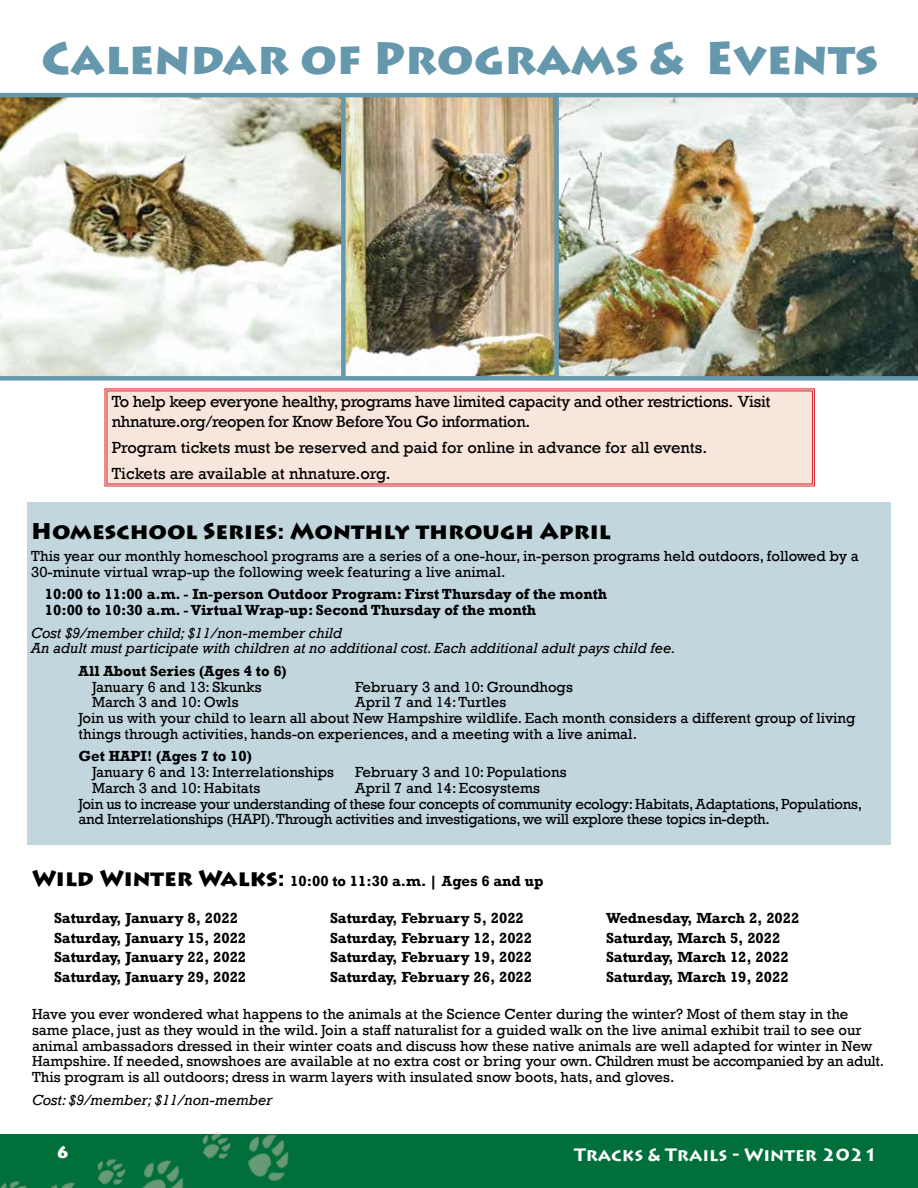
<style>
.page{position:relative;width:918px;height:1188px;background:#fff}
.page>*{position:absolute;margin:0;border:0;box-sizing:border-box;transform-origin:0 0}
.t1{font:900 45px "Lithos Pro";color:#6698ad}
.t2{font:900 22.5px "Lithos Pro";color:#000}
.t3{font:700 18px "Lithos Pro";color:#fff}
.t4{font:16.5px/19.5px "Rockwell";letter-spacing:-.02em;color:#000}
.t5{font:16.5px/26.2px "Rockwell";color:#000}
.t6{font:900 16.5px "Lithos Pro";color:#fff}
.t7{font:15px/15.8px "Rockwell";color:#000}
.t8{font:700 15px/19.5px "Rockwell";color:#000}
.t9{font:15px/15.8px "Rockwell";letter-spacing:-.02em;color:#000}
.t10{font:italic 15px/15.8px "Rockwell";color:#000}
.s1{font-family:"Lithos Pro";font-weight:900;font-size:22.5px}
</style>
<div class="page">
<div style="left:0;top:1134px;width:918px;height:54px;background:#006f3b"></div>
<img style="left:0;top:1181px;width:75px;height:7px">
<img style="left:202px;top:1132px;width:87px;height:50px">
<img style="left:97px;top:1158px;width:87px;height:30px">
<div style="left:27px;top:502px;width:864px;height:343px;background:#c2d6de"></div>
<img style="left:0;top:97px;width:341px;height:279px">
<img style="left:559px;top:97px;width:359px;height:279px">
<img style="left:346px;top:97px;width:208px;height:279px">
<hr style="left:0;top:93px;width:918px;height:4px;background:#6698ad">
<div style="left:0;top:376px;width:918px;height:5px;background:#6698ad"></div>
<div style="left:341px;top:94px;width:5px;height:283px;background:#6698ad"></div>
<div style="left:554px;top:93px;width:5px;height:283px;background:#6698ad"></div>
<svg style="left:104px;top:388px;width:711px;height:99px;background:#f6dcd4"></svg>
<h1 class="t1" style="left:41px;top:30px;width:838px">Calendar of Programs &amp; Events</h1>
<p class="t4" style="left:112px;top:392px;width:660px">To help keep everyone healthy, programs have limited capacity and other restrictions. Visit nhnature.org/reopen for Know Before You Go information.</p>
<p class="t5" style="left:112px;top:435px;width:597px">Program tickets must be reserved and paid for online in advance for all events.<br>Tickets are available at nhnature.org.</p>
<h2 class="t2" style="left:31px;top:517px;width:581px">Homeschool Series: Monthly through April</h2>
<p class="t7" style="left:31px;top:549px;width:829px">This year our monthly homeschool programs are a series of a one-hour, in-person programs held outdoors, followed by a<br>30-minute virtual wrap-up the following week featuring a live animal.</p>
<p class="t8" style="left:45px;top:587px;width:564px;line-height:15.8px">10:00 to 11:00 a.m. - In-person Outdoor Program: First Thursday of the month<br>10:00 to 10:30 a.m. - Virtual Wrap-up: Second Thursday of the month</p>
<p class="t10" style="left:31px;top:625px;width:646px">Cost $9/member child; $11/non-member child<br>An adult must participate with children at no additional cost. Each additional adult pays child fee.</p>
<p class="t8" style="left:79px;top:661px;width:210px">All About Series (Ages 4 to 6)</p>
<p class="t7" style="left:92px;top:679px;width:171px">January 6 and 13: Skunks</p>
<p class="t7" style="left:355px;top:679px;width:219px">February 3 and 10: Groundhogs</p>
<p class="t7" style="left:92px;top:695px;width:148px">March 3 and 10: Owls</p>
<p class="t7" style="left:79px;top:695px;width:778px;text-indent:277px">April 7 and 14: Turtles<br>Join us with your child to learn all about New Hampshire wildlife. Each month considers a different group of living things through activities, hands-on experiences, and a meeting with a live animal.</p>
<p class="t8" style="left:79px;top:747px;width:175px">Get HAPI! (Ages 7 to 10)</p>
<p class="t7" style="left:92px;top:765px;width:243px">January 6 and 13: Interrelationships</p>
<p class="t7" style="left:355px;top:765px;width:213px">February 3 and 10: Populations</p>
<p class="t7" style="left:92px;top:780px;width:170px">March 3 and 10: Habitats</p>
<p class="t9" style="left:79px;top:780px;width:785px;text-indent:277px">April 7 and 14: Ecosystems<br>Join us to increase your understanding of these four concepts of community ecology: Habitats, Adaptations, Populations, and Interrelationships (HAPI). Through activities and investigations, we will explore these topics in-depth.</p>
<p class="t8" style="left:32px;top:872px;width:513px"><span class="s1">Wild Winter Walks:</span> 10:00 to 11:30 a.m. | Ages 6 and up</p>
<p class="t8" style="left:54px;top:908px;width:194px">Saturday, January 8, 2022<br>Saturday, January 15, 2022<br>Saturday, January 22, 2022<br>Saturday, January 29, 2022</p>
<p class="t8" style="left:330px;top:908px;width:204px">Saturday, February 5, 2022<br>Saturday, February 12, 2022<br>Saturday, February 19, 2022<br>Saturday, February 26, 2022</p>
<p class="t8" style="left:606px;top:908px;width:195px">Wednesday, March 2, 2022<br>Saturday, March 5, 2022<br>Saturday, March 12, 2022<br>Saturday, March 19, 2022</p>
<p class="t7" style="left:32px;top:1006px;width:854px">Have you ever wondered what happens to the animals at the Science Center during the winter? Most of them stay in the same place, just as they would in the wild. Join a staff naturalist for a guided walk on the live animal exhibit trail to see our animal ambassadors dressed in their winter coats and discuss how these native animals are well adapted for winter in New Hampshire. If needed, snowshoes are available at no extra cost or bring your own. Children must be accompanied by an adult.<br>This program is all outdoors; dress in warm layers with insulated snow boots, hats, and gloves.</p>
<p class="t10" style="left:32px;top:1092px;width:242px">Cost: $9/member; $11/non-member</p>
<p class="t6" style="left:56px;top:1142px;width:15px">6</p>
<p class="t3" style="left:574px;top:1144px;width:305px">Tracks &amp; Trails - Winter 2021</p>
</div>
